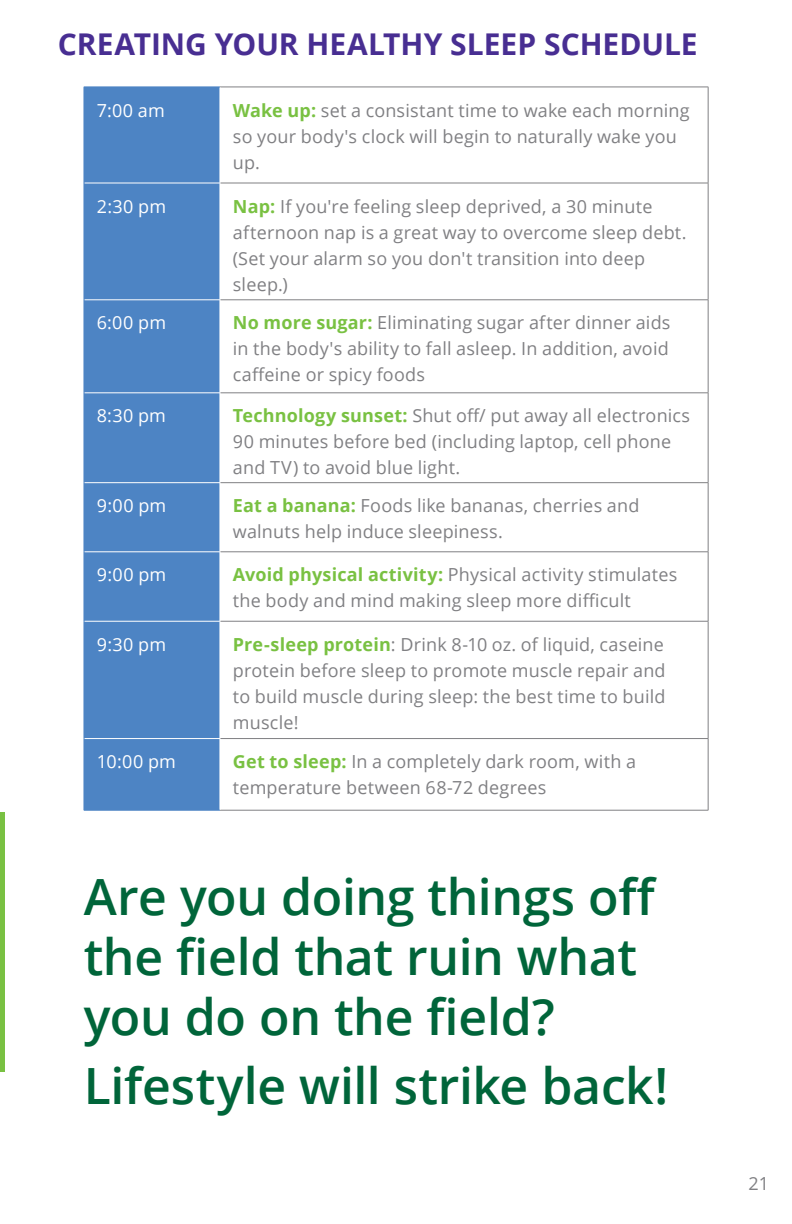
<style>
.page{position:relative;width:792px;height:1224px;background:#fff}
.page>*{position:absolute;margin:0;border:0;box-sizing:border-box;transform-origin:0 0}
.Blue_Sub_Headline{font:600 50px/60px "Open Sans";letter-spacing:-.005em;color:#00653a}
.Purple_Headline{font:700 30px "Open Sans";letter-spacing:-.005em;color:#482e92}
.Body_text{font:18px/26px "Open Sans";letter-spacing:.01em;color:#808083}
.Body_text-2{font:18px "Open Sans";letter-spacing:.01em;color:#fff}
.s1{font-weight:700;color:#79c142}
</style>
<div class="page">
<hr style="left:0;top:812px;width:4px;height:260px;background:#79c142">
<div style="left:85px;top:88px;width:135px;height:722px;background:#4d84c4"></div>
<hr style="left:220px;top:87px;width:488px;height:1px;background:#808083">
<hr style="left:708px;top:87px;width:1px;height:96px;background:#808083">
<hr style="left:220px;top:183px;width:488px;height:1px;background:#808083">
<hr style="left:708px;top:183px;width:1px;height:117px;background:#808083">
<hr style="left:220px;top:299px;width:488px;height:1px;background:#808083">
<hr style="left:708px;top:300px;width:1px;height:93px;background:#808083">
<hr style="left:220px;top:392px;width:488px;height:1px;background:#808083">
<hr style="left:708px;top:393px;width:1px;height:89px;background:#808083">
<hr style="left:220px;top:482px;width:488px;height:1px;background:#808083">
<hr style="left:708px;top:483px;width:1px;height:69px;background:#808083">
<hr style="left:220px;top:551px;width:488px;height:1px;background:#808083">
<hr style="left:708px;top:552px;width:1px;height:69px;background:#808083">
<hr style="left:220px;top:621px;width:488px;height:1px;background:#808083">
<hr style="left:708px;top:621px;width:1px;height:117px;background:#808083">
<hr style="left:220px;top:738px;width:488px;height:1px;background:#808083">
<hr style="left:708px;top:739px;width:1px;height:71px;background:#808083">
<hr style="left:220px;top:810px;width:488px;height:1px;background:#808083">
<hr style="left:220px;top:87px;width:1px;height:96px;background:#fff">
<hr style="left:220px;top:621px;width:1px;height:117px;background:#fff">
<hr style="left:84px;top:738px;width:136px;height:1px;background:#fff">
<hr style="left:84px;top:621px;width:136px;height:1px;background:#fff">
<hr style="left:220px;top:483px;width:1px;height:69px;background:#fff">
<hr style="left:84px;top:551px;width:136px;height:1px;background:#fff">
<hr style="left:84px;top:482px;width:136px;height:1px;background:#fff">
<hr style="left:220px;top:300px;width:1px;height:93px;background:#fff">
<hr style="left:84px;top:392px;width:136px;height:1px;background:#fff">
<hr style="left:220px;top:183px;width:1px;height:117px;background:#fff">
<hr style="left:84px;top:299px;width:136px;height:1px;background:#fff">
<hr style="left:84px;top:183px;width:136px;height:1px;background:#fff">
<hr style="left:84px;top:87px;width:136px;height:1px;background:#4d84c4">
<hr style="left:84px;top:87px;width:1px;height:96px;background:#4d84c4">
<hr style="left:84px;top:183px;width:1px;height:117px;background:#4d84c4">
<hr style="left:84px;top:300px;width:1px;height:93px;background:#4d84c4">
<hr style="left:84px;top:393px;width:1px;height:90px;background:#4d84c4">
<hr style="left:84px;top:483px;width:1px;height:69px;background:#4d84c4">
<hr style="left:84px;top:552px;width:1px;height:69px;background:#4d84c4">
<hr style="left:84px;top:621px;width:1px;height:118px;background:#4d84c4">
<hr style="left:84px;top:739px;width:1px;height:71px;background:#4d84c4">
<hr style="left:84px;top:810px;width:136px;height:1px;background:#4d84c4">
<p class="Purple_Headline" style="left:58px;top:23px;width:641px">CREATING YOUR HEALTHY SLEEP SCHEDULE</p>
<p class="Body_text-2" style="left:97px;top:98px;width:69px">7:00 am</p>
<p class="Body_text" style="left:233px;top:97px;width:458px"><span class="s1">Wake up:</span> set a consistant time to wake each morning so your body's clock will begin to naturally wake you up.</p>
<p class="Body_text-2" style="left:97px;top:194px;width:71px">2:30 pm</p>
<p class="Body_text" style="left:233px;top:193px;width:455px"><span class="s1">Nap:</span> If you're feeling sleep deprived, a 30 minute afternoon nap is a great way to overcome sleep debt. (Set your alarm so you don't transition into deep sleep.)</p>
<p class="Body_text-2" style="left:97px;top:311px;width:71px">6:00 pm</p>
<p class="Body_text" style="left:233px;top:309px;width:439px;text-align:justify"><span class="s1">No more sugar:</span> Eliminating sugar after dinner aids in the body's ability to fall asleep. In addition, avoid caffeine or spicy foods</p>
<p class="Body_text-2" style="left:97px;top:404px;width:71px">8:30 pm</p>
<p class="Body_text" style="left:233px;top:402px;width:459px"><span class="s1">Technology sunset:</span> Shut off/ put away all electronics<br>90 minutes before bed (including laptop, cell phone and TV) to avoid blue light.</p>
<p class="Body_text-2" style="left:97px;top:493px;width:71px">9:00 pm</p>
<p class="Body_text" style="left:233px;top:492px;width:408px"><span class="s1">Eat a banana:</span> Foods like bananas, cherries and walnuts help induce sleepiness.</p>
<p class="Body_text-2" style="left:97px;top:563px;width:71px">9:00 pm</p>
<p class="Body_text" style="left:233px;top:561px;width:446px"><span class="s1">Avoid physical activity:</span> Physical activity stimulates the body and mind making sleep more difficult</p>
<p class="Body_text-2" style="left:97px;top:632px;width:71px">9:30 pm</p>
<p class="Body_text" style="left:233px;top:631px;width:434px;text-align:justify"><span class="s1">Pre-sleep protein</span>: Drink 8-10 oz. of liquid, caseine protein before sleep to promote muscle repair and to build muscle during sleep: the best time to build muscle!</p>
<p class="Body_text-2" style="left:97px;top:749px;width:81px">10:00 pm</p>
<p class="Body_text" style="left:233px;top:748px;width:405px"><span class="s1">Get to sleep:</span> In a completely dark room, with a temperature between 68-72 degrees</p>
<p class="Blue_Sub_Headline" style="left:84px;top:866px;width:575px">Are you doing things off the field that ruin what you do on the field?</p>
<p class="Blue_Sub_Headline" style="left:84px;top:1055px;width:586px">Lifestyle will strike back!</p>
<p class="Body_text" style="left:749px;top:1170px;width:22px">21</p>
</div>
